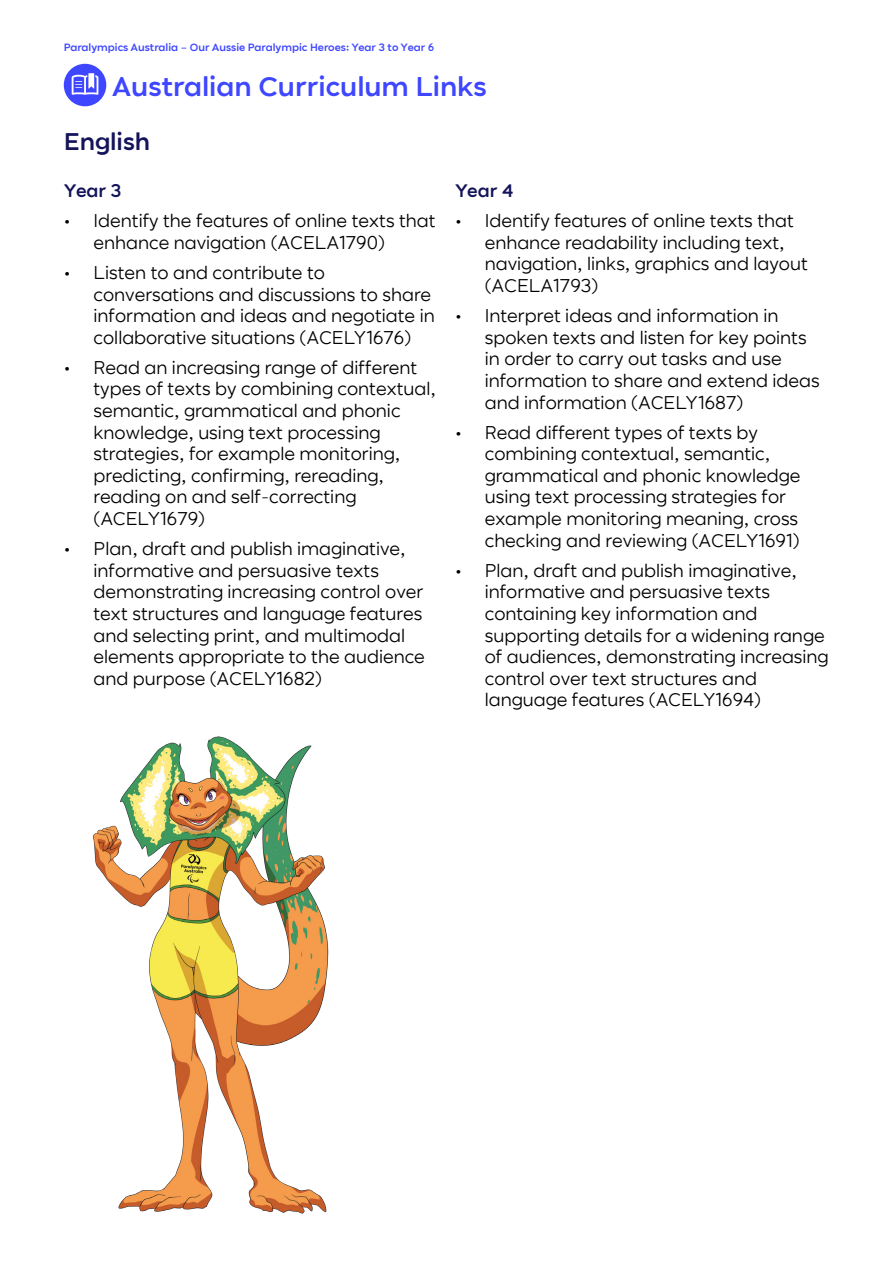
<style>
.page{position:relative;width:893px;height:1263px;background:#fff}
.page>*{position:absolute;margin:0;border:0;box-sizing:border-box;transform-origin:0 0}
.t1{font:500 27px "Pact";color:#3e46ff}
.t2{font:500 24px "Pact";color:#14145a}
.t3{font:18px/21.6px "Pact";color:#000}
.t4{font:500 18px "Pact";color:#14145a}
.t5{font:500 10.5px "Pact";color:#3e46ff}
</style>
<div class="page">
<div style="left:64px;top:64px;width:42px;height:42px;background:#3e46ff;border-radius:50%"></div>
<svg style="left:72px;top:73px;width:26px;height:22px"></svg>
<img style="left:93px;top:736px;width:236px;height:478px">
<p class="t5" style="left:64px;top:42px;width:372px">Paralympics Australia – Our Aussie Paralympic Heroes: Year 3 to Year 6</p>
<h1 class="t1" style="left:112px;top:74px;width:376px">Australian Curriculum Links</h1>
<h2 class="t2" style="left:64px;top:130px;width:88px">English</h2>
<p class="t4" style="left:64px;top:182px;width:59px">Year 3</p>
<p class="t3" style="left:94px;top:211px;width:343px;text-indent:-30px">• Identify the features of online texts that enhance navigation (ACELA1790)</p>
<p class="t3" style="left:94px;top:263px;width:343px;text-indent:-30px">• Listen to and contribute to conversations and discussions to share information and ideas and negotiate in collaborative situations (ACELY1676)</p>
<p class="t3" style="left:94px;top:358px;width:344px;text-indent:-30px">• Read an increasing range of different types of texts by combining contextual, semantic, grammatical and phonic knowledge, using text processing strategies, for example monitoring, predicting, confirming, rereading, reading on and self-correcting (ACELY1679)</p>
<p class="t3" style="left:94px;top:539px;width:333px;text-indent:-30px">• Plan, draft and publish imaginative, informative and persuasive texts demonstrating increasing control over text structures and language features and selecting print, and multimodal elements appropriate to the audience and purpose (ACELY1682)</p>
<p class="t4" style="left:455px;top:182px;width:60px">Year 4</p>
<p class="t3" style="left:485px;top:211px;width:325px;text-indent:-30px">• Identify features of online texts that enhance readability including text, navigation, links, graphics and layout (ACELA1793)</p>
<p class="t3" style="left:485px;top:306px;width:336px;text-indent:-30px">• Interpret ideas and information in spoken texts and listen for key points in order to carry out tasks and use information to share and extend ideas and information (ACELY1687)</p>
<p class="t3" style="left:485px;top:422px;width:317px;text-indent:-30px">• Read different types of texts by combining contextual, semantic, grammatical and phonic knowledge using text processing strategies for example monitoring meaning, cross checking and reviewing (ACELY1691)</p>
<p class="t3" style="left:485px;top:560px;width:345px;text-indent:-30px">• Plan, draft and publish imaginative, informative and persuasive texts containing key information and supporting details for a widening range of audiences, demonstrating increasing control over text structures and language features (ACELY1694)</p>
</div>
